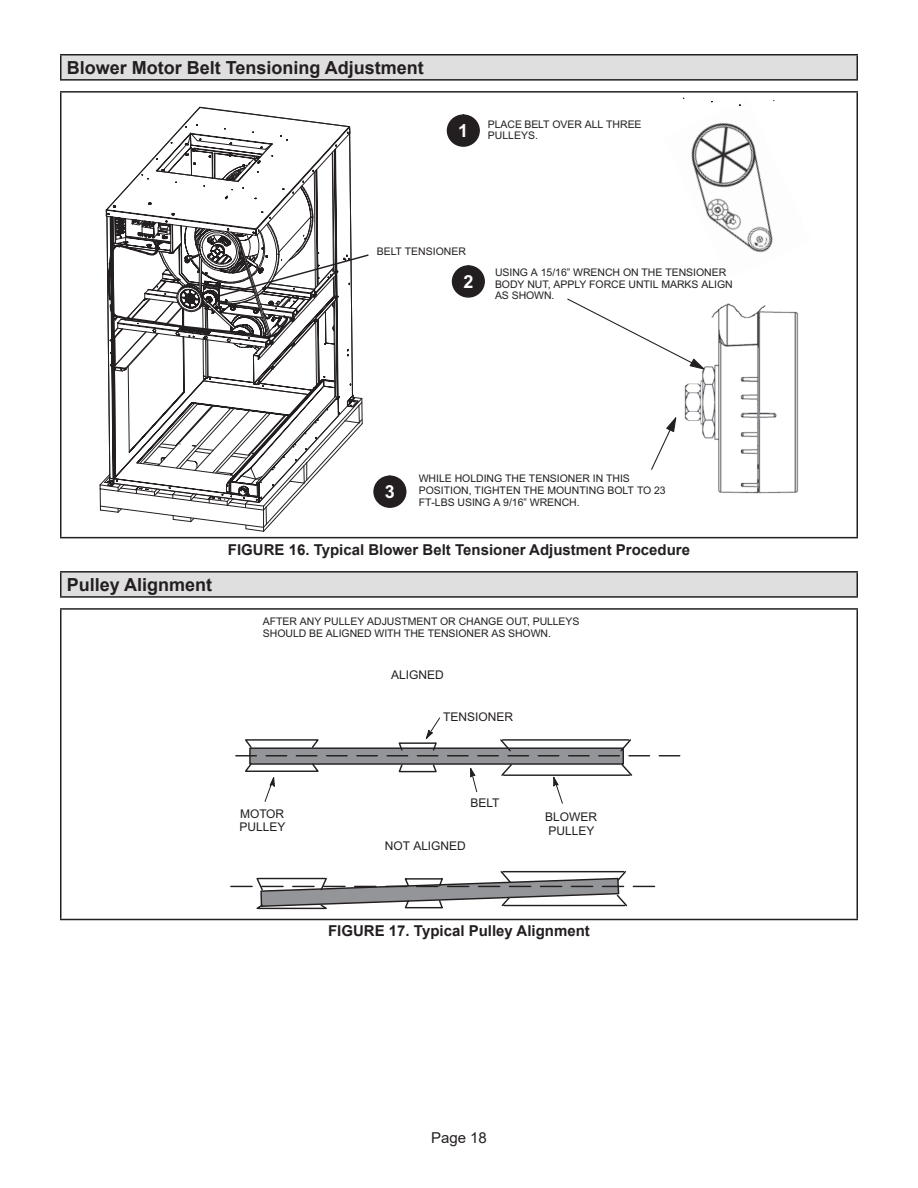
<style>
.page{position:relative;width:918px;height:1188px;background:#fff}
.page>*{position:absolute;margin:0;border:0;box-sizing:border-box;transform-origin:0 0}
.Header_1_TOC{font:700 18px "Arial";color:#231f20}
.t1{font:700 18px "Arial";color:#fff}
.t2{font:700 15px "Arial";color:#231f20}
.t3{font:15px "Arial";color:#231f20}
.t4{font:12px/13.4px "Arial";color:#231f20}
.t5{font:10.5px/11.7px "Arial";letter-spacing:-.005em;color:#231f20}
</style>
<div class="page">
<div style="left:61px;top:55px;width:796px;height:25px;background:#dfdfdf"></div>
<hr style="left:60px;top:54px;width:798px;height:2px;background:#231f20">
<hr style="left:60px;top:79px;width:798px;height:2px;background:#231f20">
<hr style="left:60px;top:56px;width:2px;height:23px;background:#231f20">
<hr style="left:856px;top:56px;width:2px;height:23px;background:#231f20">
<hr style="left:60px;top:91px;width:798px;height:2px;background:#231f20">
<hr style="left:60px;top:93px;width:2px;height:444px;background:#231f20">
<hr style="left:856px;top:93px;width:2px;height:444px;background:#231f20">
<hr style="left:60px;top:537px;width:798px;height:1px;background:#231f20">
<svg style="left:141px;top:509px;width:144px;height:23px"></svg>
<svg style="left:171px;top:106px;width:180px;height:32px"></svg>
<img style="left:691px;top:100px;width:83px;height:153px">
<img style="left:707px;top:303px;width:92px;height:191px">
<svg style="left:567px;top:298px;width:140px;height:172px"></svg>
<svg style="left:446px;top:114px;width:34px;height:33px"></svg>
<svg style="left:451px;top:265px;width:34px;height:33px"></svg>
<svg style="left:107px;top:138px;width:300px;height:371px"></svg>
<div style="left:61px;top:572px;width:796px;height:25px;background:#dfdfdf"></div>
<hr style="left:60px;top:571px;width:798px;height:2px;background:#231f20">
<hr style="left:60px;top:596px;width:798px;height:2px;background:#231f20">
<hr style="left:60px;top:573px;width:2px;height:23px;background:#231f20">
<hr style="left:856px;top:573px;width:2px;height:23px;background:#231f20">
<hr style="left:60px;top:608px;width:798px;height:2px;background:#231f20">
<hr style="left:60px;top:610px;width:2px;height:309px;background:#231f20">
<hr style="left:856px;top:610px;width:2px;height:309px;background:#231f20">
<hr style="left:60px;top:919px;width:798px;height:1px;background:#231f20">
<svg style="left:230px;top:871px;width:425px;height:38px"></svg>
<svg style="left:235px;top:717px;width:445px;height:87px"></svg>
<p class="Header_1_TOC" style="left:67px;top:55px;width:358px">Blower Motor Belt Tensioning Adjustment</p>
<p class="t1" style="left:458px;top:119px;width:12px">1</p>
<p class="t5" style="left:488px;top:118px;width:155px">PLACE BELT OVER ALL THREE<br>PULLEYS.</p>
<p class="t5" style="left:377px;top:246px;width:91px">BELT TENSIONER</p>
<p class="t1" style="left:463px;top:270px;width:12px">2</p>
<p class="t5" style="left:495px;top:267px;width:239px">USING A 15/16” WRENCH ON THE TENSIONER<br>BODY NUT, APPLY FORCE UNTIL MARKS ALIGN<br>AS SHOWN.</p>
<p class="t1" style="left:385px;top:480px;width:12px">3</p>
<p class="t5" style="left:419px;top:473px;width:249px">WHILE HOLDING THE TENSIONER IN THIS<br>POSITION, TIGHTEN THE MOUNTING BOLT TO 23<br>FT-LBS USING A 9/16” WRENCH.</p>
<p class="Header_1_TOC" style="left:67px;top:572px;width:147px">Pulley Alignment</p>
<p class="t2" style="left:228px;top:539px;width:464px">FIGURE 16. Typical Blower Belt Tensioner Adjustment Procedure</p>
<p class="t5" style="left:263px;top:616px;width:318px">AFTER ANY PULLEY ADJUSTMENT OR CHANGE OUT, PULLEYS<br>SHOULD BE ALIGNED WITH THE TENSIONER AS SHOWN.</p>
<p class="t4" style="left:391px;top:668px;width:54px">ALIGNED</p>
<p class="t4" style="left:443px;top:710px;width:72px">TENSIONER</p>
<p class="t4" style="left:239px;top:807px;width:48px">MOTOR<br>PULLEY</p>
<p class="t4" style="left:471px;top:796px;width:30px">BELT</p>
<p class="t4" style="left:385px;top:840px;width:82px">NOT ALIGNED</p>
<p class="t4" style="left:545px;top:811px;width:54px">BLOWER<br>PULLEY</p>
<p class="t2" style="left:328px;top:921px;width:263px">FIGURE 17. Typical Pulley Alignment</p>
<h2 class="t3" style="left:431px;top:1128px;width:57px">Page 18</h2>
</div>
